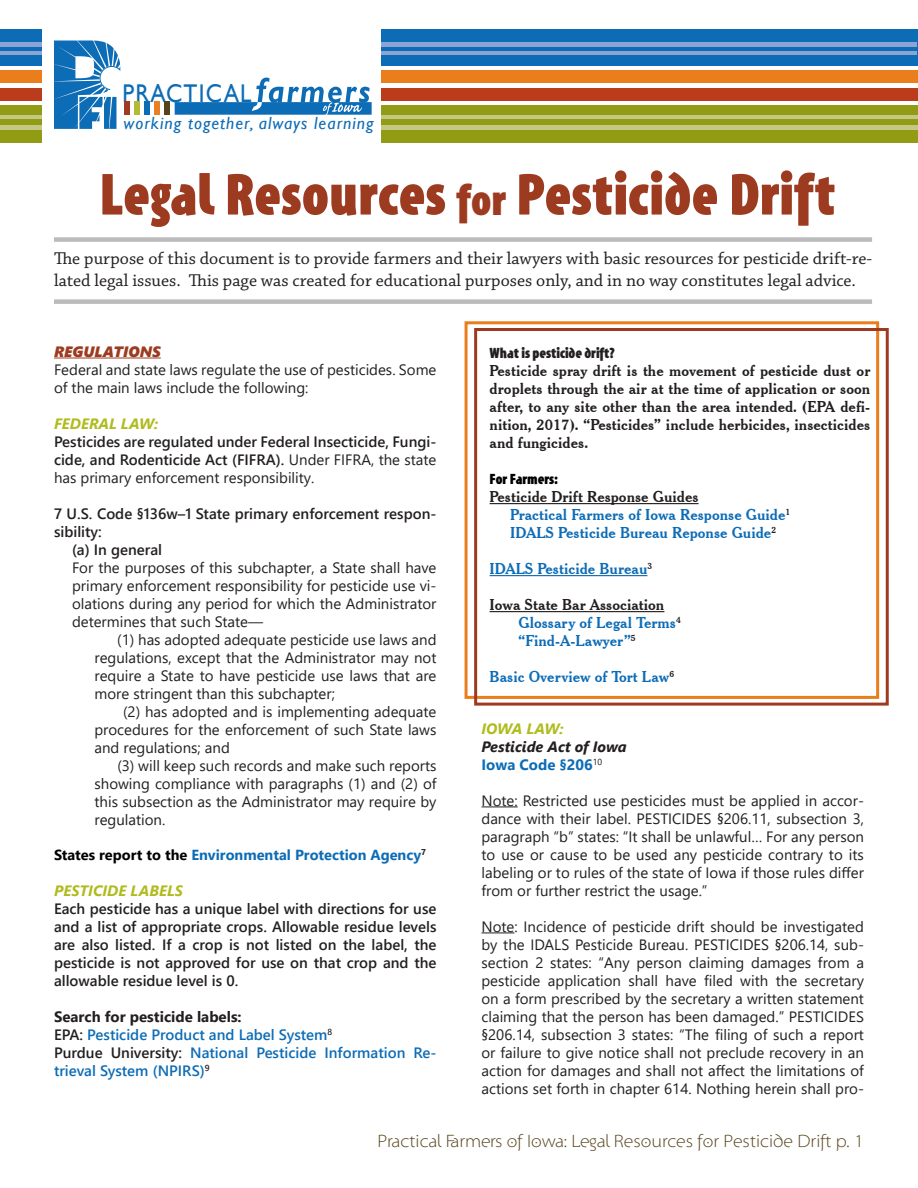
<style>
.page{position:relative;width:918px;height:1188px;background:#fff}
.page>*{position:absolute;margin:0;border:0;box-sizing:border-box;transform-origin:0 0}
.t1{font:900 condensed 60px "Santana";letter-spacing:.005em;color:#9d3b21}
.t2{font:25.65px "Gill Sans";letter-spacing:.05em;color:#0d6cb6;scale:.9 1}
.t3{font:18px/21.6px "Chaparral Pro";color:#231f20}
.t4{font:18px "Santana";color:#564218}
.t5{font:italic 17.55px "Gill Sans";letter-spacing:.06em;color:#0d6cb6}
.t6{font:15px/18px "Segoe UI";color:#231f20;text-align:justify}
.t7{font:600 15px/18px "Segoe UI";color:#231f20;text-align:justify}
.t8{font:15px/18px "Cheltenham BT Bold Headline";color:#231f20;text-align:justify}
.t9{font:15px "Cheltenham BT Bold Headline";color:#0d6cb6}
.t10{font:600 15px/18px "Segoe UI";color:#0d6cb6}
.t11{font:italic 700 15px "Segoe UI";color:#b0bb1d}
.t12{font:700 15px "Segoe UI";color:#231f20}
.t13{font:900 condensed 15px "Santana";color:#231f20}
.t14{font:italic 700 15px "Segoe UI";color:#231f20}
.t15{font:700 15px "Segoe UI";color:#0d6cb6}
.t16{font:italic 15px "Segoe UI Black";color:#9d3b21}
.t17{font:900 condensed 15px "Santana";color:#000}
.t18{font:700 14.55px "Segoe UI";color:#0d6cb6}
.s1{font-size:45px}
.s2{font-weight:400}
.s3{color:#000}
.s4{color:#231f20}
</style>
<div class="page">
<div style="left:0;top:30px;width:918px;height:36px;background:#0d6cb6"></div>
<div style="left:0;top:71px;width:918px;height:12px;background:#ea7e1d"></div>
<hr style="left:0;top:42px;width:917px;height:4px;background:#8ba4d4">
<hr style="left:0;top:52px;width:917px;height:3px;background:#8ba4d4">
<div style="left:0;top:106px;width:918px;height:37px;background:#919b14"></div>
<div style="left:0;top:88px;width:918px;height:12px;background:#bb3c1b"></div>
<hr style="left:0;top:125px;width:918px;height:4px;background:#c4c884">
<hr style="left:0;top:115px;width:918px;height:4px;background:#c4c884">
<div style="left:42px;top:16px;width:339px;height:148px;background:#fff"></div>
<hr style="left:54px;top:358px;width:107px;height:1px;background:#9d3b21">
<hr style="left:482px;top:806px;width:36px;height:1px;background:#231f20">
<hr style="left:482px;top:932px;width:32px;height:1px;background:#231f20">
<div style="left:465px;top:321px;width:414px;height:378px;border:3px solid #ea7e1d"></div>
<hr style="left:490px;top:503px;width:209px;height:1px;background:#231f20">
<hr style="left:490px;top:575px;width:157px;height:1px;background:#0d6cb6">
<hr style="left:490px;top:611px;width:174px;height:1px;background:#231f20">
<div style="left:54px;top:237px;width:818px;height:5px;background:#babbba"></div>
<div style="left:54px;top:299px;width:818px;height:5px;background:#babbba"></div>
<svg style="left:54px;top:40px;width:66px;height:89px"></svg>
<svg style="left:175px;top:78px;width:197px;height:37px"></svg>
<div style="left:164px;top:102px;width:6px;height:13px;background:#56431a"></div>
<div style="left:154px;top:102px;width:6px;height:13px;background:#ea7f23"></div>
<div style="left:144px;top:102px;width:6px;height:13px;background:#0d6cb6"></div>
<div style="left:134px;top:102px;width:5px;height:13px;background:#b2bb35"></div>
<div style="left:124px;top:102px;width:6px;height:13px;background:#9e3b22"></div>
<div style="left:474px;top:328px;width:415px;height:378px;border:3px solid #9d3b21"></div>
<p class="t2" style="left:122px;top:78px;width:145px">PRACTICAL</p>
<p class="t5" style="left:124px;top:113px;width:252px">working together, always learning</p>
<p class="t1" style="left:99px;top:164px;width:737px">Legal Resources <span class="s1">for</span> Pesticide Drift</p>
<p class="t3" style="left:54px;top:249px;width:820px">The purpose of this document is to provide farmers and their lawyers with basic resources for pesticide drift-re&shy;lated legal issues. This page was created for educational purposes only, and in no way constitutes legal advice.</p>
<p class="t16" style="left:54px;top:340px;width:108px">REGULATIONS</p>
<p class="t6" style="left:54px;top:359px;width:384px">Federal and state laws regulate the use of pesticides. Some of the main laws include the following:</p>
<p class="t11" style="left:54px;top:411px;width:106px">FEDERAL LAW:</p>
<p class="t7" style="left:54px;top:431px;width:384px">Pesticides are regulated under Federal Insecticide, Fungi&shy;cide, and Rodenticide Act (FIFRA). <span class="s2">Under FIFRA, the state has primary enforcement responsibility.</span></p>
<p class="t7" style="left:54px;top:503px;width:384px">7 U.S. Code §136w–1 State primary enforcement respon&shy;sibility:</p>
<p class="t7" style="left:72px;top:539px;width:92px">(a) In general</p>
<p class="t6" style="left:72px;top:557px;width:366px">For the purposes of this subchapter, a State shall have primary enforcement responsibility for pesticide use vi&shy;olations during any period for which the Administrator determines that such State—</p>
<p class="t6" style="left:94px;top:629px;width:344px;text-indent:23px">(1) has adopted adequate pesticide use laws and regulations, except that the Administrator may not require a State to have pesticide use laws that are more stringent than this subchapter;</p>
<p class="t6" style="left:94px;top:701px;width:344px;text-indent:29px">(2) has adopted and is implementing adequate procedures for the enforcement of such State laws and regulations; and</p>
<p class="t6" style="left:94px;top:755px;width:344px;text-indent:23px">(3) will keep such records and make such reports showing compliance with paragraphs (1) and (2) of this subsection as the Administrator may require by regulation.</p>
<p class="t18" style="left:54px;top:841px;width:374px"><span class="s3">States report to the</span> Environmental Protection Agency<sup>7</sup></p>
<p class="t11" style="left:54px;top:879px;width:130px">PESTICIDE LABELS</p>
<p class="t7" style="left:54px;top:899px;width:384px">Each pesticide has a unique label with directions for use and a list of appropriate crops. Allowable residue levels are also listed. If a crop is not listed on the label, the pesticide is not approved for use on that crop and the allowable residue level is 0.</p>
<p class="t12" style="left:54px;top:1003px;width:189px">Search for pesticide labels:</p>
<p class="t10" style="left:54px;top:1025px;width:280px"><span class="s4">EPA:</span> Pesticide Product and Label System<sup>8</sup></p>
<p class="t10" style="left:54px;top:1043px;width:384px"><span class="s4">Purdue University:</span> National Pesticide Information Re&shy;trieval System (NPIRS)<sup>9</sup></p>
<p class="t13" style="left:490px;top:346px;width:127px">What is pesticide drift?</p>
<p class="t8" style="left:490px;top:362px;width:382px">Pesticide spray drift is the movement of pesticide dust or droplets through the air at the time of application or soon after, to any site other than the area intended. (EPA defi&shy;nition, 2017). “Pesticides” include herbicides, insecticides and fungicides.</p>
<p class="t17" style="left:490px;top:472px;width:70px">For Farmers:</p>
<p class="t8" style="left:490px;top:488px;width:211px">Pesticide Drift Response Guides</p>
<p class="t9" style="left:510px;top:506px;width:282px">Practical Farmers of Iowa Response Guide<sup>1</sup></p>
<p class="t9" style="left:510px;top:524px;width:267px">IDALS Pesticide Bureau Reponse Guide<sup>2</sup></p>
<p class="t9" style="left:490px;top:560px;width:164px">IDALS Pesticide Bureau<sup>3</sup></p>
<p class="t8" style="left:490px;top:596px;width:176px">Iowa State Bar Association</p>
<p class="t9" style="left:518px;top:614px;width:164px">Glossary of Legal Terms<sup>4</sup></p>
<p class="t9" style="left:518px;top:632px;width:119px">“Find-A-Lawyer”<sup>5</sup></p>
<p class="t9" style="left:490px;top:668px;width:186px">Basic Overview of Tort Law<sup>6</sup></p>
<p class="t11" style="left:482px;top:716px;width:84px">IOWA LAW:</p>
<p class="t14" style="left:482px;top:734px;width:147px">Pesticide Act of Iowa</p>
<p class="t15" style="left:482px;top:750px;width:122px">Iowa Code §206<sup>10</sup></p>
<p class="t6" style="left:482px;top:790px;width:384px">Note: Restricted use pesticides must be applied in accor&shy;dance with their label. PESTICIDES §206.11, subsection 3, paragraph “b” states: “It shall be unlawful… For any person to use or cause to be used any pesticide contrary to its labeling or to rules of the state of Iowa if those rules differ from or further restrict the usage.”</p>
<p class="t6" style="left:482px;top:916px;width:384px">Note: Incidence of pesticide drift should be investigated by the IDALS Pesticide Bureau. PESTICIDES §206.14, sub&shy;section 2 states: “Any person claiming damages from a pesticide application shall have filed with the secretary on a form prescribed by the secretary a written statement claiming that the person has been damaged.” PESTICIDES §206.14, subsection 3 states: “The filing of such a report or failure to give notice shall not preclude recovery in an action for damages and shall not affect the limitations of actions set forth in chapter 614. Nothing herein shall pro-</p>
<p class="t4" style="left:377px;top:1132px;width:488px">Practical Farmers of Iowa: Legal Resources for Pesticide Drift p. 1</p>
</div>
